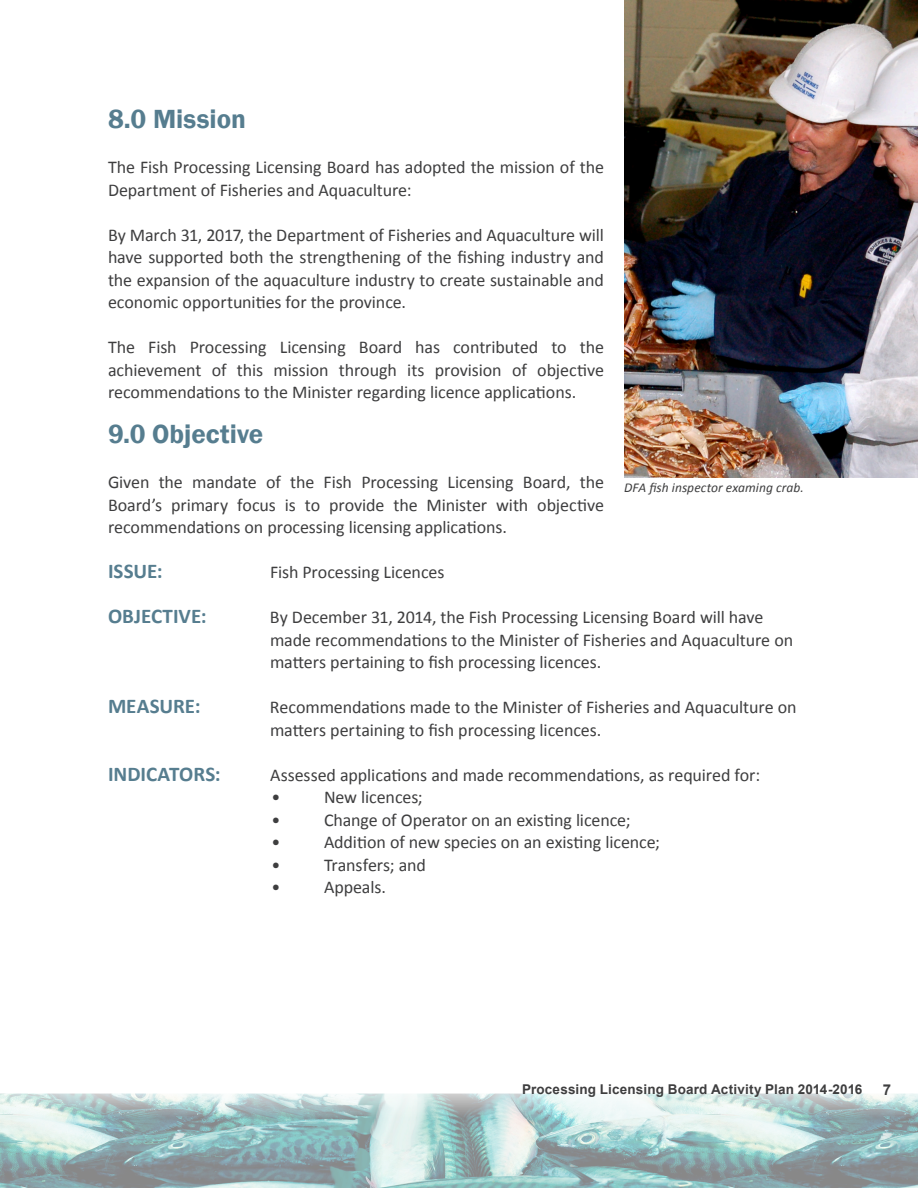
<style>
.page{position:relative;width:918px;height:1188px;background:#fff}
.page>*{position:absolute;margin:0;border:0;box-sizing:border-box;transform-origin:0 0}
.t1{font:600 27px "Franklin Gothic";color:#567d8f}
.t2{font:700 21px "Calibri";color:#567d8f}
.t3{font:18px/22.5px "Calibri";letter-spacing:-.005em;color:#3e3e3f}
.t4{font:700 15px "Arial";color:#3e3e3f}
.t5{font:700 13.5px "Arial";letter-spacing:.01em;color:#3e3e3f}
.t6{font:italic 13.5px "Calibri";letter-spacing:.005em;color:#3e3e3f}
</style>
<div class="page">
<img style="left:0;top:1094px;width:918px;height:94px">
<img style="left:624px;top:0;width:294px;height:477px">
<p class="t1" style="left:108px;top:102px;width:139px">8.0 Mission</p>
<p class="t3" style="left:108px;top:156px;width:498px">The Fish Processing Licensing Board has adopted the mission of the<br>Department of Fisheries and Aquaculture:</p>
<p class="t3" style="left:108px;top:223px;width:497px;text-align:justify">By March 31, 2017, the Department of Fisheries and Aquaculture will have supported both the strengthening of the fishing industry and the expansion of the aquaculture industry to create sustainable and economic opportunities for the province.</p>
<p class="t3" style="left:108px;top:336px;width:497px;text-align:justify">The Fish Processing Licensing Board has contributed to the achievement of this mission through its provision of objective recommendations to the Minister regarding licence applications.</p>
<p class="t1" style="left:108px;top:417px;width:157px">9.0 Objective</p>
<p class="t3" style="left:108px;top:471px;width:497px;text-align:justify">Given the mandate of the Fish Processing Licensing Board, the Board’s primary focus is to provide the Minister with objective recommendations on processing licensing applications.</p>
<p class="t2" style="left:108px;top:558px;width:56px">ISSUE:</p>
<p class="t3" style="left:270px;top:561px;width:176px">Fish Processing Licences</p>
<p class="t2" style="left:108px;top:603px;width:100px">OBJECTIVE:</p>
<p class="t3" style="left:270px;top:606px;width:525px">By December 31, 2014, the Fish Processing Licensing Board will have made recommendations to the Minister of Fisheries and Aquaculture on matters pertaining to fish processing licences.</p>
<p class="t2" style="left:108px;top:693px;width:94px">MEASURE:</p>
<p class="t3" style="left:270px;top:696px;width:528px">Recommendations made to the Minister of Fisheries and Aquaculture on matters pertaining to fish processing licences.</p>
<p class="t2" style="left:108px;top:760px;width:114px">INDICATORS:</p>
<p class="t3" style="left:270px;top:763px;width:492px">Assessed applications and made recommendations, as required for:</p>
<p class="t3" style="left:272px;top:786px;width:10px">•</p>
<p class="t3" style="left:324px;top:786px;width:100px">New licences;</p>
<p class="t3" style="left:272px;top:808px;width:10px">•</p>
<p class="t3" style="left:324px;top:808px;width:308px">Change of Operator on an existing licence;</p>
<p class="t3" style="left:272px;top:831px;width:10px">•</p>
<p class="t3" style="left:324px;top:831px;width:338px">Addition of new species on an existing licence;</p>
<p class="t3" style="left:272px;top:853px;width:10px">•</p>
<p class="t3" style="left:324px;top:853px;width:104px">Transfers; and</p>
<p class="t3" style="left:272px;top:876px;width:10px">•</p>
<p class="t3" style="left:324px;top:876px;width:64px">Appeals.</p>
<p class="t6" style="left:624px;top:478px;width:181px">DFA fish inspector examing crab.</p>
<p class="t5" style="left:522px;top:1080px;width:342px">Processing Licensing Board Activity Plan 2014-2016</p>
<p class="t4" style="left:883px;top:1079px;width:10px">7</p>
</div>
